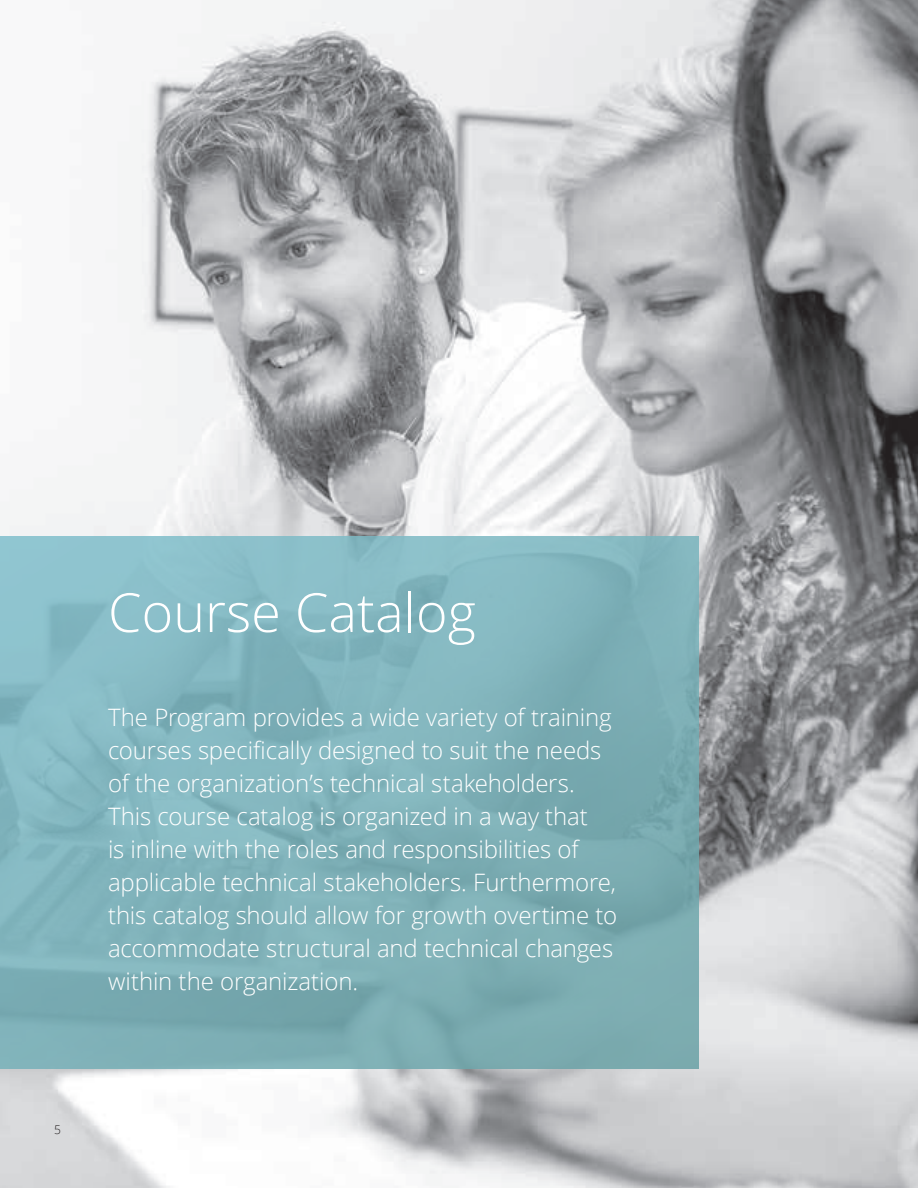
<style>
.page{position:relative;width:918px;height:1188px;background:#fff}
.page>*{position:absolute;margin:0;border:0;box-sizing:border-box;transform-origin:0 0}
.Page_Title{font:300 54px "Open Sans";color:#fff}
.t1{font:300 24px/33px "Open Sans";letter-spacing:-.005em;color:#fff}
.Page_Number{font:300 12px "Open Sans";color:#231f20}
</style>
<div class="page">
<img style="left:0;top:0;width:918px;height:1188px">
<svg style="left:0;top:537px;width:699px;height:532px"></svg>
<p class="Page_Title" style="left:108px;top:575px;width:369px">Course Catalog</p>
<h2 class="t1" style="left:108px;top:700px;width:511px">The Program provides a wide variety of training courses specifically designed to suit the needs of the organization’s technical stakeholders.<br>This course catalog is organized in a way that<br>is inline with the roles and responsibilities of applicable technical stakeholders. Furthermore, this catalog should allow for growth overtime to accommodate structural and technical changes within the organization.</h2>
<p class="Page_Number" style="left:54px;top:1122px;width:8px">5</p>
</div>
